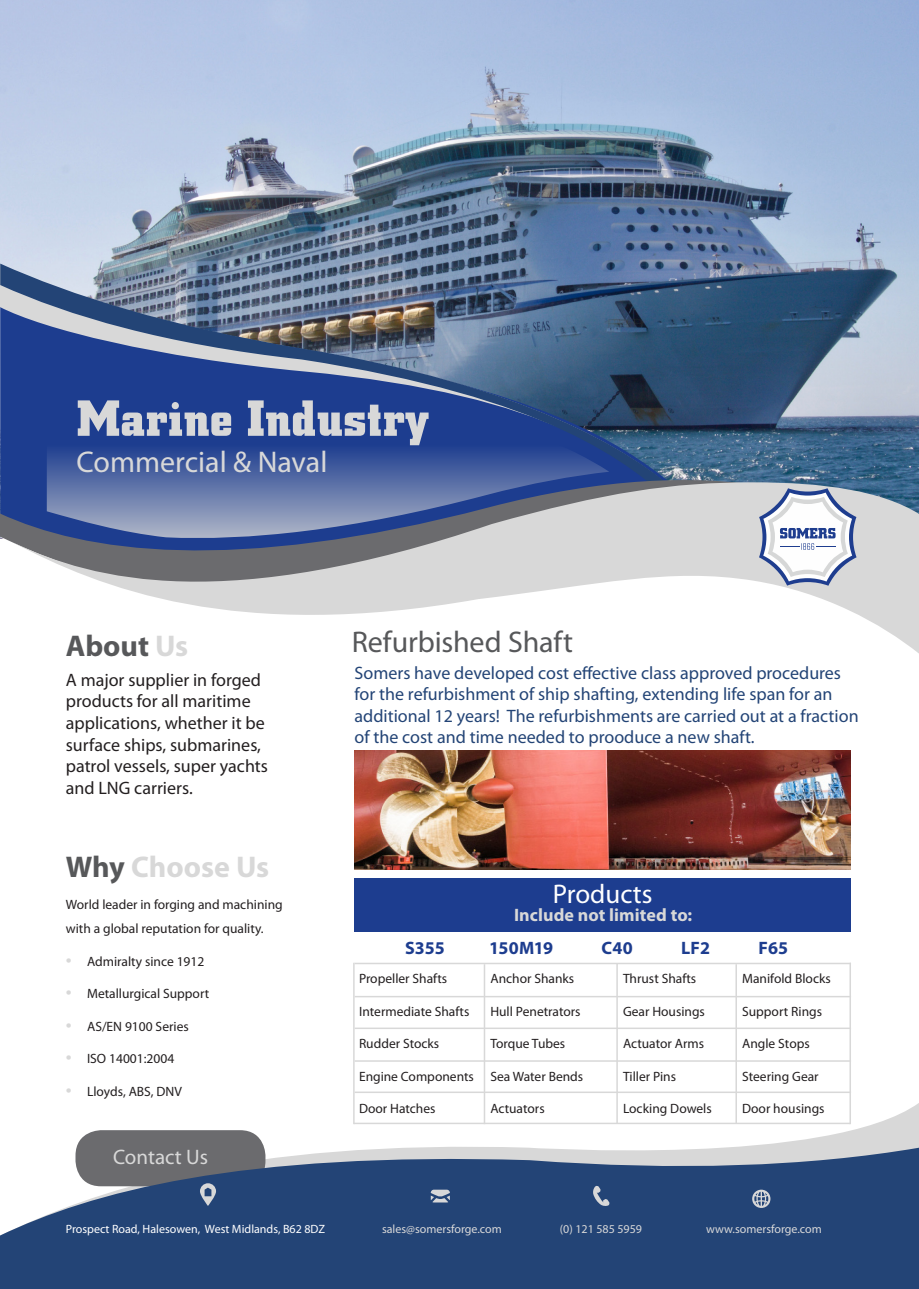
<style>
.page{position:relative;width:919px;height:1289px;background:#fff}
.page>*{position:absolute;margin:0;border:0;box-sizing:border-box;transform-origin:0 0}
.t1{font:700 51px "Square Slabserif 711 BT";color:#d8d8d8}
.t2{font:30px "Myriad Pro";letter-spacing:-.005em;color:#57585a}
.t3{font:30px "Myriad Pro";color:#d8d8d8}
.t4{font:700 30px "Myriad Pro";color:#d8d8d8}
.t5{font:700 30px "Myriad Pro";color:#57585a}
.t6{font:27px "Myriad Pro";color:#fff}
.t7{font:21px "Myriad Pro";color:#d8d8d8}
.t8{font:18px/21.6px "Myriad Pro";color:#234476}
.t9{font:18px/21.6px "Myriad Pro";color:#231f20}
.t10{font:700 18px "Myriad Pro";letter-spacing:.005em;color:#d8d8d8}
.t11{font:700 18px "Myriad Pro";letter-spacing:.005em;color:#1d3d8f}
.t12{font:13.5px/24px "Myriad Pro";color:#231f20}
.t13{font:12px "Myriad Pro";color:#d8d8d8}
.t14{font:12px "Myriad Pro";color:#fff}
.s1{color:#d8d8d8}
.s2{color:#57585a}
.s3{font-size:21px;color:#d8d8d8}
</style>
<div class="page">
<img style="left:0;top:0;width:918px;height:447px">
<img style="left:0;top:263px;width:682px;height:184px">
<svg style="left:0;top:447px;width:918px;height:96px;background:#3b608b"></svg>
<svg style="left:13px;top:482px;width:905px;height:171px"></svg>
<svg style="left:47px;top:333px;width:562px;height:206px;background:#486198"></svg>
<svg style="left:76px;top:1102px;width:842px;height:45px"></svg>
<div style="left:75px;top:1130px;width:190px;height:56px;background:#6b6b6e;border-radius:25px"></div>
<svg style="left:0;top:1147px;width:918px;height:141px;background:#3e5a83"></svg>
<svg style="left:200px;top:1183px;width:16px;height:22px"></svg>
<svg style="left:592px;top:1185px;width:17px;height:21px"></svg>
<svg style="left:431px;top:1189px;width:19px;height:13px"></svg>
<svg style="left:752px;top:1189px;width:18px;height:18px"></svg>
<hr style="left:354px;top:995px;width:497px;height:2px;background:#d8d8d8">
<hr style="left:616px;top:963px;width:1px;height:160px;background:#d8d8d8">
<hr style="left:354px;top:1027px;width:497px;height:2px;background:#d8d8d8">
<hr style="left:354px;top:1060px;width:497px;height:1px;background:#d8d8d8">
<hr style="left:735px;top:964px;width:2px;height:159px;background:#d8d8d8">
<hr style="left:353px;top:962px;width:1px;height:162px;background:#d8d8d8">
<hr style="left:849px;top:962px;width:1px;height:162px;background:#d8d8d8">
<hr style="left:483px;top:964px;width:2px;height:160px;background:#d8d8d8">
<hr style="left:354px;top:1091px;width:497px;height:2px;background:#d8d8d8">
<hr style="left:354px;top:962px;width:496px;height:2px;background:#d8d8d8">
<hr style="left:354px;top:1122px;width:496px;height:2px;background:#d8d8d8">
<div style="left:354px;top:877px;width:497px;height:54px;background:#1d3d8f"></div>
<img style="left:354px;top:750px;width:496px;height:119px">
<svg style="left:759px;top:488px;width:97px;height:97px"></svg>
<h1 class="t1" style="left:77px;top:400px;width:354px">Marine Industry</h1>
<h2 class="t3" style="left:77px;top:450px;width:252px">Commercial &amp; Naval</h2>
<h2 class="t5" style="left:66px;top:634px;width:124px">About <span class="s1">Us</span></h2>
<h3 class="t9" style="left:66px;top:670px;width:204px">A major supplier in forged products for all maritime applications, whether it be surface ships, submarines, patrol vessels, super yachts and LNG carriers.</h3>
<h2 class="t4" style="left:66px;top:855px;width:205px"><span class="s2">Why</span> Choose Us</h2>
<p class="t12" style="left:66px;top:893px;width:218px">World leader in forging and machining with a global reputation for quality.</p>
<p class="t12" style="left:66px;top:950px;width:140px"><span class="s3">•</span> Admiralty since 1912</p>
<p class="t12" style="left:66px;top:982px;width:145px"><span class="s3">•</span> Metallurgical Support</p>
<p class="t12" style="left:66px;top:1015px;width:124px"><span class="s3">•</span> AS/EN 9100 Series</p>
<p class="t12" style="left:66px;top:1047px;width:110px"><span class="s3">•</span> ISO 14001:2004</p>
<p class="t12" style="left:66px;top:1080px;width:118px"><span class="s3">•</span> Lloyds, ABS, DNV</p>
<h3 class="t7" style="left:113px;top:1148px;width:96px">Contact Us</h3>
<p class="t14" style="left:66px;top:1224px;width:261px">Prospect Road, Halesowen, West Midlands, B62 8DZ</p>
<h2 class="t2" style="left:351px;top:630px;width:223px">Refurbished Shaft</h2>
<p class="t8" style="left:354px;top:663px;width:505px">Somers have developed cost effective class approved procedures for the refurbishment of ship shafting, extending life span for an additional 12 years! The refurbishments are carried out at a fraction of the cost and time needed to prooduce a new shaft.</p>
<h3 class="t6" style="left:553px;top:883px;width:101px">Products</h3>
<h3 class="t10" style="left:514px;top:908px;width:180px">Include not limited to:</h3>
<h3 class="t11" style="left:405px;top:941px;width:41px">S355</h3>
<h3 class="t11" style="left:489px;top:941px;width:65px">150M19</h3>
<h3 class="t11" style="left:601px;top:941px;width:33px">C40</h3>
<h3 class="t11" style="left:681px;top:941px;width:30px">LF2</h3>
<h3 class="t11" style="left:758px;top:941px;width:31px">F65</h3>
<p class="t12" style="left:359px;top:967px;width:90px">Propeller Shafts</p>
<p class="t12" style="left:359px;top:1000px;width:112px">Intermediate Shafts</p>
<p class="t12" style="left:359px;top:1032px;width:82px">Rudder Stocks</p>
<p class="t12" style="left:359px;top:1065px;width:116px">Engine Components</p>
<p class="t12" style="left:359px;top:1097px;width:78px">Door Hatches</p>
<p class="t12" style="left:490px;top:967px;width:85px">Anchor Shanks</p>
<p class="t12" style="left:490px;top:1000px;width:92px">Hull Penetrators</p>
<p class="t12" style="left:490px;top:1032px;width:76px">Torque Tubes</p>
<p class="t12" style="left:490px;top:1065px;width:94px">Sea Water Bends</p>
<p class="t12" style="left:490px;top:1097px;width:56px">Actuators</p>
<p class="t12" style="left:623px;top:967px;width:75px">Thrust Shafts</p>
<p class="t12" style="left:623px;top:1000px;width:83px">Gear Housings</p>
<p class="t12" style="left:623px;top:1032px;width:83px">Actuator Arms</p>
<p class="t12" style="left:623px;top:1065px;width:55px">Tiller Pins</p>
<p class="t12" style="left:623px;top:1097px;width:90px">Locking Dowels</p>
<p class="t12" style="left:742px;top:967px;width:90px">Manifold Blocks</p>
<p class="t12" style="left:742px;top:1000px;width:81px">Support Rings</p>
<p class="t12" style="left:742px;top:1032px;width:69px">Angle Stops</p>
<p class="t12" style="left:742px;top:1065px;width:78px">Steering Gear</p>
<p class="t12" style="left:742px;top:1097px;width:84px">Door housings</p>
<p class="t13" style="left:382px;top:1224px;width:121px">sales@somersforge.com</p>
<p class="t13" style="left:560px;top:1224px;width:84px">(0) 121 585 5959</p>
<p class="t13" style="left:706px;top:1224px;width:117px">www.somersforge.com</p>
</div>
